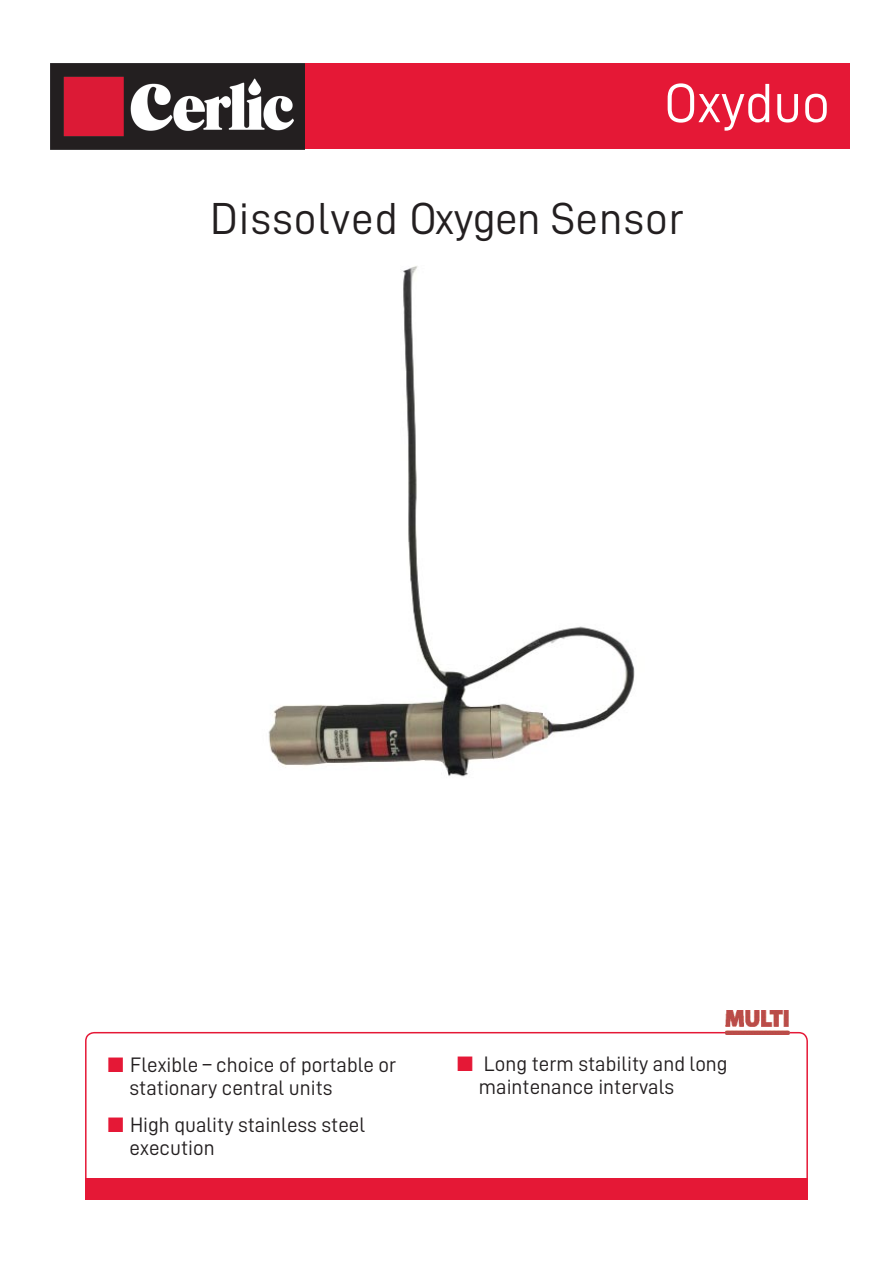
<style>
.page{position:relative;width:893px;height:1263px;background:#fff}
.page>*{position:absolute;margin:0;border:0;box-sizing:border-box;transform-origin:0 0}
.t1{font:55.5px "D DIN";letter-spacing:-.005em;color:#fff}
.t2{font:45px "D DIN";letter-spacing:.02em;color:#231f20}
.t3{font:21px/23.1px "D DIN";color:#231f20}
.s1{color:#e51836}
</style>
<div class="page">
<svg style="left:85px;top:1032px;width:723px;height:146px"></svg>
<div style="left:85px;top:1178px;width:723px;height:21px;background:#e51836"></div>
<div style="left:52px;top:64px;width:798px;height:85px;background:#e51836"></div>
<img style="left:725px;top:1010px;width:64px;height:24px">
<img style="left:268px;top:266px;width:367px;height:511px">
<img style="left:51px;top:64px;width:254px;height:85px">
<h1 class="t1" style="left:664px;top:73px;width:168px">Oxyduo</h1>
<h2 class="t2" style="left:210px;top:193px;width:475px">Dissolved Oxygen Sensor</h2>
<p class="t3" style="left:130px;top:1053px;width:268px;text-indent:-22px"><span class="s1">■</span> Flexible – choice of portable or stationary central units</p>
<p class="t3" style="left:130px;top:1113px;width:237px;text-indent:-22px"><span class="s1">■</span> High quality stainless steel execution</p>
<p class="t3" style="left:479px;top:1053px;width:250px;line-height:22.2px;text-indent:-22px"><span class="s1">■</span> Long term stability and long maintenance intervals</p>
</div>
